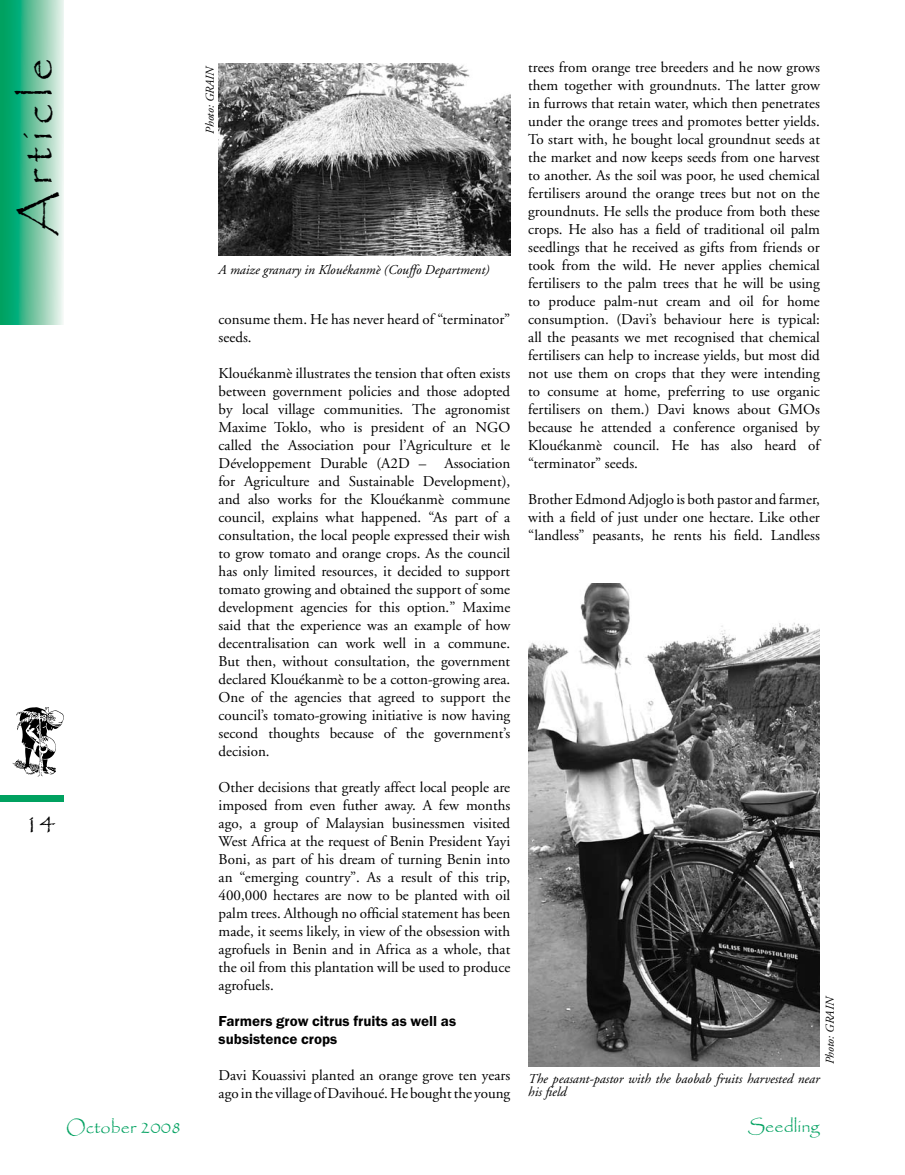
<style>
.page{position:relative;width:905px;height:1175px;background:#fff}
.page>*{position:absolute;margin:0;border:0;box-sizing:border-box;transform-origin:0 0}
.t1{font:45px "Papyrus";letter-spacing:.15em;color:#000}
.t2{font:27px "Papyrus";color:#000}
.t3{font:18px "Papyrus";color:#00a160}
.t4{font:15px/18px "Adobe Garamond";color:#000;text-align:justify}
.t5{font:600 15px/18px "Franklin Got ITC";color:#000}
.t6{font:italic 13.5px/13.5px "Adobe Garamond";color:#000}
.t7{font:italic 12px "Adobe Garamond";color:#000}
</style>
<div class="page">
<div style="left:0;top:795px;width:64px;height:6px;background:#00a160"></div>
<svg style="left:12px;top:707px;width:52px;height:69px"></svg>
<svg style="left:0;top:0;width:64px;height:324px;background:#62c39e"></svg>
<img style="left:528px;top:583px;width:291px;height:483px">
<img style="left:219px;top:64px;width:291px;height:191px">
<h1 class="t1" style="left:10px;top:236px;width:179px;rotate:-90deg">Article</h1>
<h2 class="t2" style="left:24px;top:807px;width:20px">14</h2>
<p class="t7" style="left:203px;top:134px;width:70px;rotate:-90deg">Photo: GRAIN</p>
<p class="t6" style="left:219px;top:263px;width:272px">A maize granary in Klouékanmè (Couffo Department)</p>
<p class="t4" style="left:219px;top:311px;width:293px">consume them. He has never heard of “terminator” seeds.</p>
<p class="t4" style="left:219px;top:365px;width:293px">Klouékanmè illustrates the tension that often exists between government policies and those adopted by local village communities. The agronomist Maxime Toklo, who is president of an NGO called the Association pour l’Agriculture et le Développement Durable (A2D – Association for Agriculture and Sustainable Development), and also works for the Klouékanmè commune council, explains what happened. “As part of a consultation, the local people expressed their wish to grow tomato and orange crops. As the council has only limited resources, it decided to support tomato growing and obtained the support of some development agencies for this option.” Maxime said that the experience was an example of how decentralisation can work well in a commune.<br>But then, without consultation, the government declared Klouékanmè to be a cotton-growing area.<br>One of the agencies that agreed to support the council’s tomato-growing initiative is now having second thoughts because of the government’s decision.</p>
<p class="t4" style="left:219px;top:779px;width:293px">Other decisions that greatly affect local people are imposed from even futher away. A few months ago, a group of Malaysian businessmen visited West Africa at the request of Benin President Yayi Boni, as part of his dream of turning Benin into an “emerging country”. As a result of this trip, 400,000 hectares are now to be planted with oil palm trees. Although no official statement has been made, it seems likely, in view of the obsession with agrofuels in Benin and in Africa as a whole, that the oil from this plantation will be used to produce agrofuels.</p>
<p class="t5" style="left:219px;top:1012px;width:239px">Farmers grow citrus fruits as well as subsistence crops</p>
<p class="t4" style="left:219px;top:1067px;width:293px">Davi Kouassivi planted an orange grove ten years ago in the village of Davihoué. He bought the young</p>
<p class="t4" style="left:528px;top:59px;width:293px">trees from orange tree breeders and he now grows them together with groundnuts. The latter grow in furrows that retain water, which then penetrates under the orange trees and promotes better yields.<br>To start with, he bought local groundnut seeds at the market and now keeps seeds from one harvest to another. As the soil was poor, he used chemical fertilisers around the orange trees but not on the groundnuts. He sells the produce from both these crops. He also has a field of traditional oil palm seedlings that he received as gifts from friends or took from the wild. He never applies chemical fertilisers to the palm trees that he will be using to produce palm-nut cream and oil for home consumption. (Davi’s behaviour here is typical: all the peasants we met recognised that chemical fertilisers can help to increase yields, but most did not use them on crops that they were intending to consume at home, preferring to use organic fertilisers on them.) Davi knows about GMOs because he attended a conference organised by Klouékanmè council. He has also heard of “terminator” seeds.</p>
<p class="t4" style="left:528px;top:491px;width:293px">Brother Edmond Adjoglo is both pastor and farmer, with a field of just under one hectare. Like other “landless” peasants, he rents his field. Landless</p>
<p class="t7" style="left:823px;top:1064px;width:70px;rotate:-90deg">Photo: GRAIN</p>
<p class="t6" style="left:528px;top:1072px;width:293px">The peasant-pastor with the baobab fruits harvested near his field</p>
<p class="t3" style="left:66px;top:1116px;width:117px">October 2008</p>
<p class="t3" style="left:748px;top:1115px;width:73px">Seedling</p>
</div>
